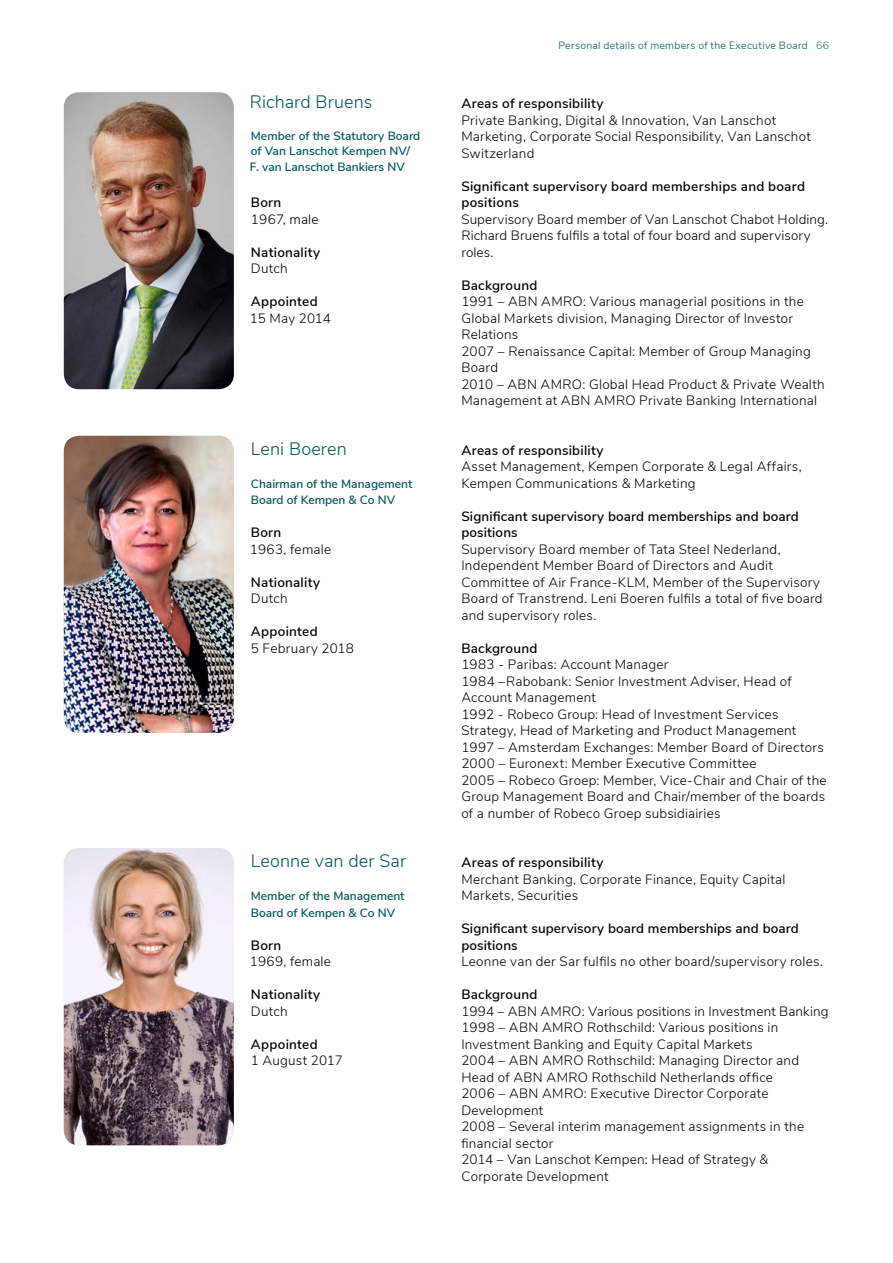
<style>
.page{position:relative;width:893px;height:1263px;background:#fff}
.page>*{position:absolute;margin:0;border:0;box-sizing:border-box;transform-origin:0 0}
.t1{font:300 18px "Nunito Sans";letter-spacing:.005em;color:#00585b}
.t2{font:300 13.5px/16.5px "Nunito Sans";letter-spacing:.02em;color:#000}
.t3{font:600 13.5px/16.5px "Nunito Sans";letter-spacing:.02em;color:#000}
.t4{font:300 13.5px "Nunito Sans";color:#000}
.t5{font:600 12px/16.5px "Nunito Sans";color:#00585b}
.t6{font:300 10.5px "Nunito Sans";letter-spacing:.03em;color:#00585b}
.s1{color:#347074}
</style>
<div class="page">
<img style="left:64px;top:92px;width:170px;height:297px">
<img style="left:64px;top:436px;width:170px;height:297px">
<img style="left:64px;top:848px;width:170px;height:297px">
<h1 class="t1" style="left:250px;top:89px;width:124px">Richard Bruens</h1>
<p class="t5" style="left:251px;top:127px;width:171px;line-height:15px">Member of the Statutory Board of Van Lanschot Kempen NV/</p>
<p class="t5" style="left:250px;top:158px;width:157px">F. van Lanschot Bankiers NV</p>
<p class="t3" style="left:251px;top:194px;width:32px">Born</p>
<p class="t2" style="left:251px;top:210px;width:69px">1967, male</p>
<p class="t3" style="left:251px;top:243px;width:71px">Nationality</p>
<p class="t2" style="left:251px;top:260px;width:38px">Dutch</p>
<p class="t3" style="left:251px;top:293px;width:68px">Appointed</p>
<p class="t4" style="left:250px;top:308px;width:83px">15 May 2014</p>
<h1 class="t1" style="left:251px;top:435px;width:97px">Leni Boeren</h1>
<p class="t5" style="left:251px;top:475px;width:163px">Chairman of the Management<br>Board of Kempen &amp; Co NV</p>
<p class="t3" style="left:251px;top:524px;width:32px">Born</p>
<p class="t2" style="left:250px;top:540px;width:83px">1963, female</p>
<p class="t3" style="left:251px;top:573px;width:71px">Nationality</p>
<p class="t2" style="left:251px;top:590px;width:38px">Dutch</p>
<p class="t3" style="left:251px;top:623px;width:68px">Appointed</p>
<p class="t2" style="left:251px;top:639px;width:104px">5 February 2018</p>
<h1 class="t1" style="left:251px;top:848px;width:157px">Leonne van der Sar</h1>
<p class="t5" style="left:251px;top:887px;width:155px">Member of the Management<br>Board of Kempen &amp; Co NV</p>
<p class="t3" style="left:251px;top:936px;width:32px">Born</p>
<p class="t2" style="left:250px;top:953px;width:83px">1969, female</p>
<p class="t3" style="left:251px;top:986px;width:71px">Nationality</p>
<p class="t2" style="left:251px;top:1002px;width:38px">Dutch</p>
<p class="t3" style="left:251px;top:1035px;width:68px">Appointed</p>
<p class="t2" style="left:251px;top:1052px;width:93px">1 August 2017</p>
<p class="t6" style="left:558px;top:38px;width:272px">Personal details of members of the Executive Board <span class="s1">66</span></p>
<p class="t3" style="left:461px;top:95px;width:144px">Areas of responsibility</p>
<p class="t2" style="left:461px;top:111px;width:351px">Private Banking, Digital &amp; Innovation, Van Lanschot<br>Marketing, Corporate Social Responsibility, Van Lanschot<br>Switzerland</p>
<p class="t3" style="left:461px;top:177px;width:345px">Significant supervisory board memberships and board positions</p>
<p class="t2" style="left:461px;top:210px;width:368px">Supervisory Board member of Van Lanschot Chabot Holding.<br>Richard Bruens fulfils a total of four board and supervisory roles.</p>
<p class="t3" style="left:461px;top:276px;width:78px">Background</p>
<p class="t2" style="left:461px;top:292px;width:365px">1991 – ABN AMRO: Various managerial positions in the Global Markets division, Managing Director of Investor Relations<br>2007 – Renaissance Capital: Member of Group Managing Board<br>2010 – ABN AMRO: Global Head Product &amp; Private Wealth Management at ABN AMRO Private Banking International</p>
<p class="t3" style="left:461px;top:441px;width:144px">Areas of responsibility</p>
<p class="t2" style="left:461px;top:458px;width:342px">Asset Management, Kempen Corporate &amp; Legal Affairs,<br>Kempen Communications &amp; Marketing</p>
<p class="t3" style="left:461px;top:507px;width:339px">Significant supervisory board memberships and board positions</p>
<p class="t2" style="left:461px;top:540px;width:363px">Supervisory Board member of Tata Steel Nederland, Independent Member Board of Directors and Audit Committee of Air France-KLM, Member of the Supervisory Board of Transtrend. Leni Boeren fulfils a total of five board and supervisory roles.</p>
<p class="t3" style="left:461px;top:639px;width:78px">Background</p>
<p class="t2" style="left:461px;top:655px;width:367px">1983 - Paribas: Account Manager<br>1984 –Rabobank: Senior Investment Adviser, Head of Account Management<br>1992 - Robeco Group: Head of Investment Services Strategy, Head of Marketing and Product Management 1997 – Amsterdam Exchanges: Member Board of Directors 2000 – Euronext: Member Executive Committee<br>2005 – Robeco Groep: Member, Vice-Chair and Chair of the Group Management Board and Chair/member of the boards of a number of Robeco Groep subsidiairies</p>
<p class="t3" style="left:461px;top:854px;width:144px">Areas of responsibility</p>
<p class="t2" style="left:461px;top:870px;width:326px">Merchant Banking, Corporate Finance, Equity Capital<br>Markets, Securities</p>
<p class="t3" style="left:461px;top:920px;width:339px">Significant supervisory board memberships and board positions</p>
<p class="t2" style="left:461px;top:952px;width:363px">Leonne van der Sar fulfils no other board/supervisory roles.</p>
<p class="t3" style="left:461px;top:986px;width:78px">Background</p>
<p class="t2" style="left:461px;top:1002px;width:369px">1994 – ABN AMRO: Various positions in Investment Banking 1998 – ABN AMRO Rothschild: Various positions in Investment Banking and Equity Capital Markets<br>2004 – ABN AMRO Rothschild: Managing Director and Head of ABN AMRO Rothschild Netherlands office<br>2006 – ABN AMRO: Executive Director Corporate Development<br>2008 – Several interim management assignments in the financial sector<br>2014 – Van Lanschot Kempen: Head of Strategy &amp; Corporate Development</p>
</div>
